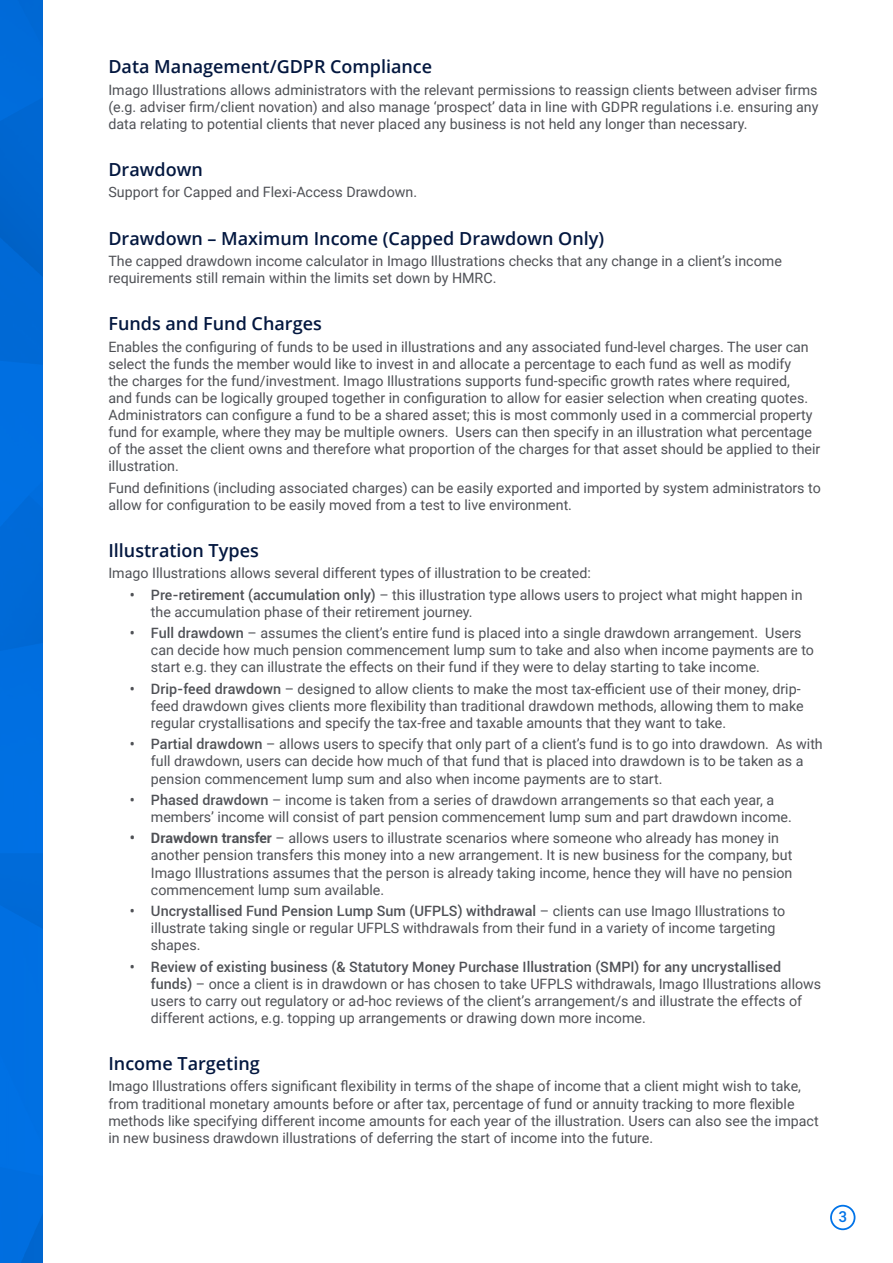
<style>
.page{position:relative;width:893px;height:1263px;background:#fff}
.page>*{position:absolute;margin:0;border:0;box-sizing:border-box;transform-origin:0 0}
.t1{font:600 18px "Open Sans";color:#03173f}
.t2{font:500 15px "Roboto";color:#0073e8}
.t3{font:14.25px/17.1px "Roboto";color:#4f5156}
.s1{font-weight:500}
.s2{font-weight:700}
</style>
<div class="page">
<div style="left:830px;top:1205px;width:25px;height:25px;border:2px solid #0073e8;border-radius:50%"></div>
<img style="left:0;top:0;width:43px;height:1263px">
<p class="t1" style="left:108px;top:54px;width:325px">Data Management/GDPR Compliance</p>
<p class="t3" style="left:108px;top:81px;width:712px;text-align:justify">Imago Illustrations allows administrators with the relevant permissions to reassign clients between adviser firms (e.g. adviser firm/client novation) and also manage ‘prospect’ data in line with GDPR regulations i.e. ensuring any data relating to potential clients that never placed any business is not held any longer than necessary.</p>
<p class="t1" style="left:108px;top:157px;width:96px">Drawdown</p>
<p class="t3" style="left:108px;top:183px;width:310px">Support for Capped and Flexi-Access Drawdown.</p>
<p class="t1" style="left:108px;top:226px;width:497px">Drawdown – Maximum Income (Capped Drawdown Only)</p>
<p class="t3" style="left:108px;top:252px;width:675px">The capped drawdown income calculator in Imago Illustrations checks that any change in a client’s income requirements still remain within the limits set down by HMRC.</p>
<p class="t1" style="left:108px;top:311px;width:215px">Funds and Fund Charges</p>
<p class="t3" style="left:108px;top:337px;width:713px">Enables the configuring of funds to be used in illustrations and any associated fund-level charges. The user can select the funds the member would like to invest in and allocate a percentage to each fund as well as modify<br>the charges for the fund/investment. Imago Illustrations supports fund-specific growth rates where required,<br>and funds can be logically grouped together in configuration to allow for easier selection when creating quotes.<br>Administrators can configure a fund to be a shared asset; this is most commonly used in a commercial property fund for example, where they may be multiple owners. Users can then specify in an illustration what percentage of the asset the client owns and therefore what proportion of the charges for that asset should be applied to their illustration.</p>
<p class="t3" style="left:108px;top:479px;width:714px">Fund definitions (including associated charges) can be easily exported and imported by system administrators to allow for configuration to be easily moved from a test to live environment.</p>
<p class="t1" style="left:108px;top:538px;width:152px">Illustration Types</p>
<p class="t3" style="left:108px;top:564px;width:484px">Imago Illustrations allows several different types of illustration to be created:</p>
<p class="t3" style="left:151px;top:586px;width:653px;text-indent:-21px"><span class="s1">• Pre-retirement (accumulation only)</span> – this illustration type allows users to project what might happen in the accumulation phase of their retirement journey.</p>
<p class="t3" style="left:151px;top:624px;width:665px;text-indent:-21px"><span class="s1">• Full drawdown</span> – assumes the client’s entire fund is placed into a single drawdown arrangement. Users can decide how much pension commencement lump sum to take and also when income payments are to start e.g. they can illustrate the effects on their fund if they were to delay starting to take income.</p>
<p class="t3" style="left:151px;top:680px;width:654px;text-indent:-21px"><span class="s1">• Drip-feed drawdown</span> – designed to allow clients to make the most tax-efficient use of their money, drip&shy;feed drawdown gives clients more flexibility than traditional drawdown methods, allowing them to make regular crystallisations and specify the tax-free and taxable amounts that they want to take.</p>
<p class="t3" style="left:151px;top:735px;width:673px;text-indent:-21px"><span class="s1">• Partial drawdown</span> – allows users to specify that only part of a client’s fund is to go into drawdown. As with full drawdown, users can decide how much of that fund that is placed into drawdown is to be taken as a pension commencement lump sum and also when income payments are to start.</p>
<p class="t3" style="left:151px;top:791px;width:642px;text-indent:-21px"><span class="s1">• Phased drawdown</span> – income is taken from a series of drawdown arrangements so that each year, a members’ income will consist of part pension commencement lump sum and part drawdown income.</p>
<p class="t3" style="left:151px;top:829px;width:643px;text-indent:-21px"><span class="s2">• Drawdown transfer</span> – allows users to illustrate scenarios where someone who already has money in another pension transfers this money into a new arrangement. It is new business for the company, but Imago Illustrations assumes that the person is already taking income, hence they will have no pension commencement lump sum available.</p>
<p class="t3" style="left:151px;top:902px;width:636px;text-indent:-21px"><span class="s1">• Uncrystallised Fund Pension Lump Sum (UFPLS) withdrawal</span> – clients can use Imago Illustrations to illustrate taking single or regular UFPLS withdrawals from their fund in a variety of income targeting shapes.</p>
<p class="t3" style="left:151px;top:957px;width:672px;text-indent:-21px"><span class="s1">• Review of existing business (&amp; Statutory Money Purchase Illustration (SMPI) for any uncrystallised funds)</span> – once a client is in drawdown or has chosen to take UFPLS withdrawals, Imago Illustrations allows users to carry out regulatory or ad-hoc reviews of the client’s arrangement/s and illustrate the effects of different actions, e.g. topping up arrangements or drawing down more income.</p>
<p class="t1" style="left:108px;top:1051px;width:153px">Income Targeting</p>
<p class="t3" style="left:108px;top:1077px;width:712px">Imago Illustrations offers significant flexibility in terms of the shape of income that a client might wish to take, from traditional monetary amounts before or after tax, percentage of fund or annuity tracking to more flexible methods like specifying different income amounts for each year of the illustration. Users can also see the impact in new business drawdown illustrations of deferring the start of income into the future.</p>
<p class="t2" style="left:838px;top:1206px;width:10px">3</p>
</div>
